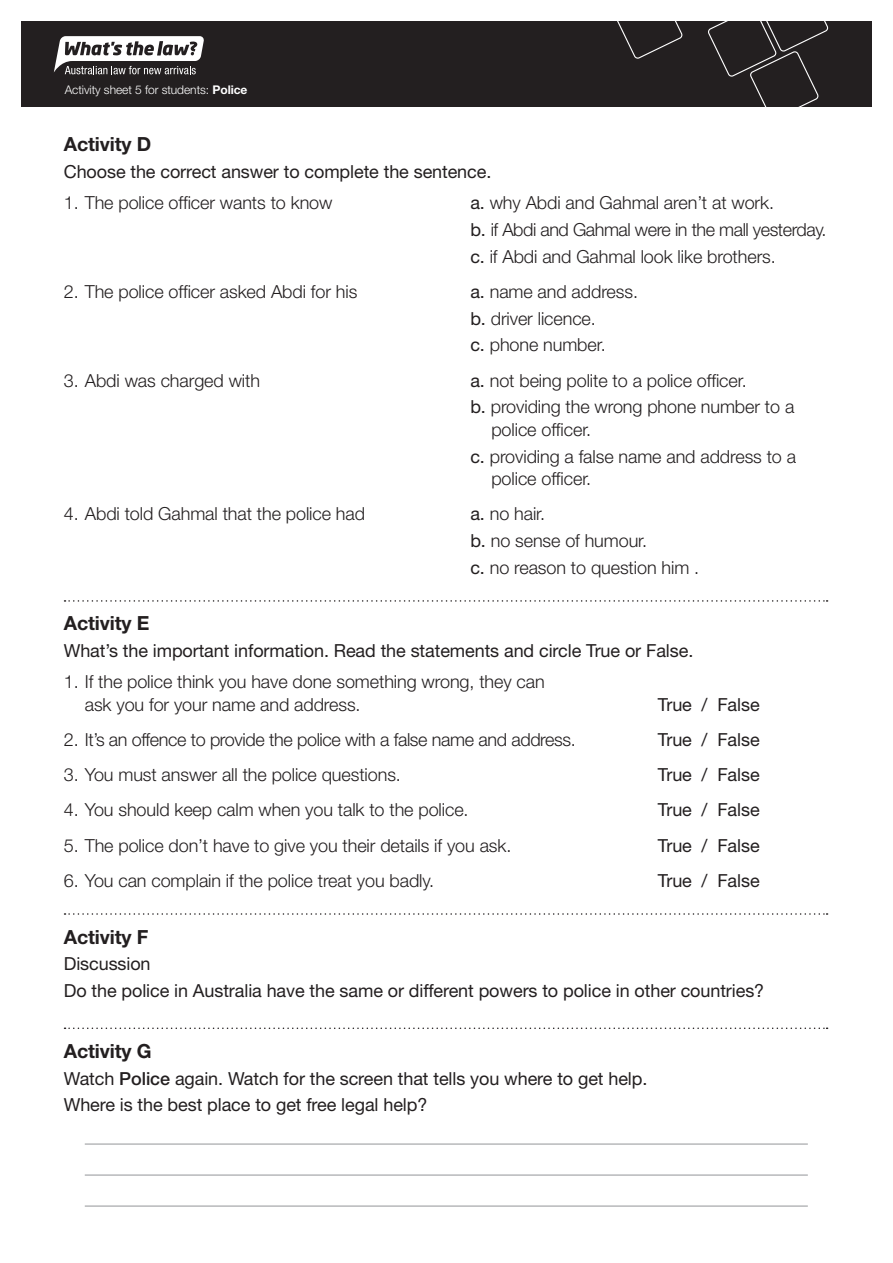
<style>
.page{position:relative;width:893px;height:1263px;background:#fff}
.page>*{position:absolute;margin:0;border:0;box-sizing:border-box;transform-origin:0 0}
.t1{font:700 19.5px "Helvetica Neue LT";letter-spacing:-.005em;color:#231f20}
.t2{font:300 18px/26.7px "Helvetica Neue LT";letter-spacing:-.005em;color:#231f20}
.t3{font:18px/26.7px "Helvetica Neue LT";letter-spacing:-.005em;color:#231f20}
.t4{font:300 12px "Helvetica Neue LT";letter-spacing:-.005em;color:#fff}
.s1{font-weight:700}
.s2{font-weight:400}
.s3{font-weight:500}
</style>
<div class="page">
<div style="left:21px;top:21px;width:851px;height:85px;background:#231f20"></div>
<svg style="left:617px;top:21px;width:211px;height:85px"></svg>
<svg style="left:54px;top:36px;width:150px;height:38px"></svg>
<svg style="left:65px;top:600px;width:763px;height:2px"></svg>
<svg style="left:65px;top:913px;width:763px;height:2px"></svg>
<svg style="left:65px;top:1027px;width:763px;height:2px"></svg>
<hr style="left:85px;top:1144px;width:723px;height:1px;background:#939598">
<hr style="left:85px;top:1175px;width:723px;height:1px;background:#939598">
<hr style="left:85px;top:1206px;width:723px;height:1px;background:#939598">
<p class="t4" style="left:65px;top:83px;width:184px">Activity sheet 5 for students: <span class="s1">Police</span></p>
<p class="t1" style="left:64px;top:132px;width:89px">Activity D</p>
<p class="t3" style="left:64px;top:158px;width:429px">Choose the correct answer to complete the sentence.</p>
<p class="t2" style="left:64px;top:189px;width:270px">1. The police officer wants to know</p>
<p class="t2" style="left:470px;top:189px;width:358px"><span class="s2">a.</span> why Abdi and Gahmal aren’t at work.<br><span class="s2">b.</span> if Abdi and Gahmal were in the mall yesterday. <span class="s2">c.</span> if Abdi and Gahmal look like brothers.</p>
<p class="t2" style="left:64px;top:278px;width:295px">2. The police officer asked Abdi for his</p>
<p class="t2" style="left:470px;top:278px;width:169px"><span class="s2">a.</span> name and address. <span class="s2">b.</span> driver licence.<br><span class="s2">c.</span> phone number.</p>
<p class="t2" style="left:64px;top:366px;width:198px">3. Abdi was charged with</p>
<p class="t2" style="left:470px;top:366px;width:325px"><span class="s2">a.</span> not being polite to a police officer.<br><span class="s2">b.</span> providing the wrong phone number to a</p>
<p class="t2" style="left:470px;top:416px;width:327px;text-indent:21px">police officer.<br><span class="s2">c.</span> providing a false name and address to a</p>
<p class="t2" style="left:491px;top:465px;width:101px">police officer.</p>
<p class="t2" style="left:64px;top:500px;width:303px">4. Abdi told Gahmal that the police had</p>
<p class="t2" style="left:470px;top:500px;width:230px"><span class="s2">a.</span> no hair.<br><span class="s2">b.</span> no sense of humour.<br><span class="s2">c.</span> no reason to question him .</p>
<p class="t1" style="left:64px;top:611px;width:87px">Activity E</p>
<p class="t3" style="left:64px;top:637px;width:631px">What’s the important information. Read the statements and circle True or False.</p>
<p class="t2" style="left:85px;top:670px;width:461px;line-height:22.5px;text-indent:-21px">1. If the police think you have done something wrong, they can ask you for your name and address.</p>
<p class="t3" style="left:658px;top:691px;width:103px">True / False</p>
<p class="t2" style="left:64px;top:726px;width:514px">2. It’s an offence to provide the police with a false name and address.</p>
<p class="t3" style="left:658px;top:726px;width:103px">True / False</p>
<p class="t2" style="left:64px;top:761px;width:339px">3. You must answer all the police questions.</p>
<p class="t3" style="left:658px;top:761px;width:103px">True / False</p>
<p class="t2" style="left:64px;top:796px;width:406px">4. You should keep calm when you talk to the police.</p>
<p class="t3" style="left:658px;top:796px;width:103px">True / False</p>
<p class="t2" style="left:64px;top:832px;width:449px">5. The police don’t have to give you their details if you ask.</p>
<p class="t3" style="left:658px;top:832px;width:103px">True / False</p>
<p class="t2" style="left:64px;top:867px;width:372px">6. You can complain if the police treat you badly.</p>
<p class="t3" style="left:658px;top:867px;width:103px">True / False</p>
<p class="t1" style="left:64px;top:924px;width:86px">Activity F</p>
<p class="t3" style="left:64px;top:950px;width:702px">Discussion<br>Do the police in Australia have the same or different powers to police in other countries?</p>
<p class="t1" style="left:64px;top:1039px;width:89px">Activity G</p>
<p class="t3" style="left:64px;top:1064px;width:585px">Watch <span class="s3">Police</span> again. Watch for the screen that tells you where to get help.<br>Where is the best place to get free legal help?</p>
</div>
